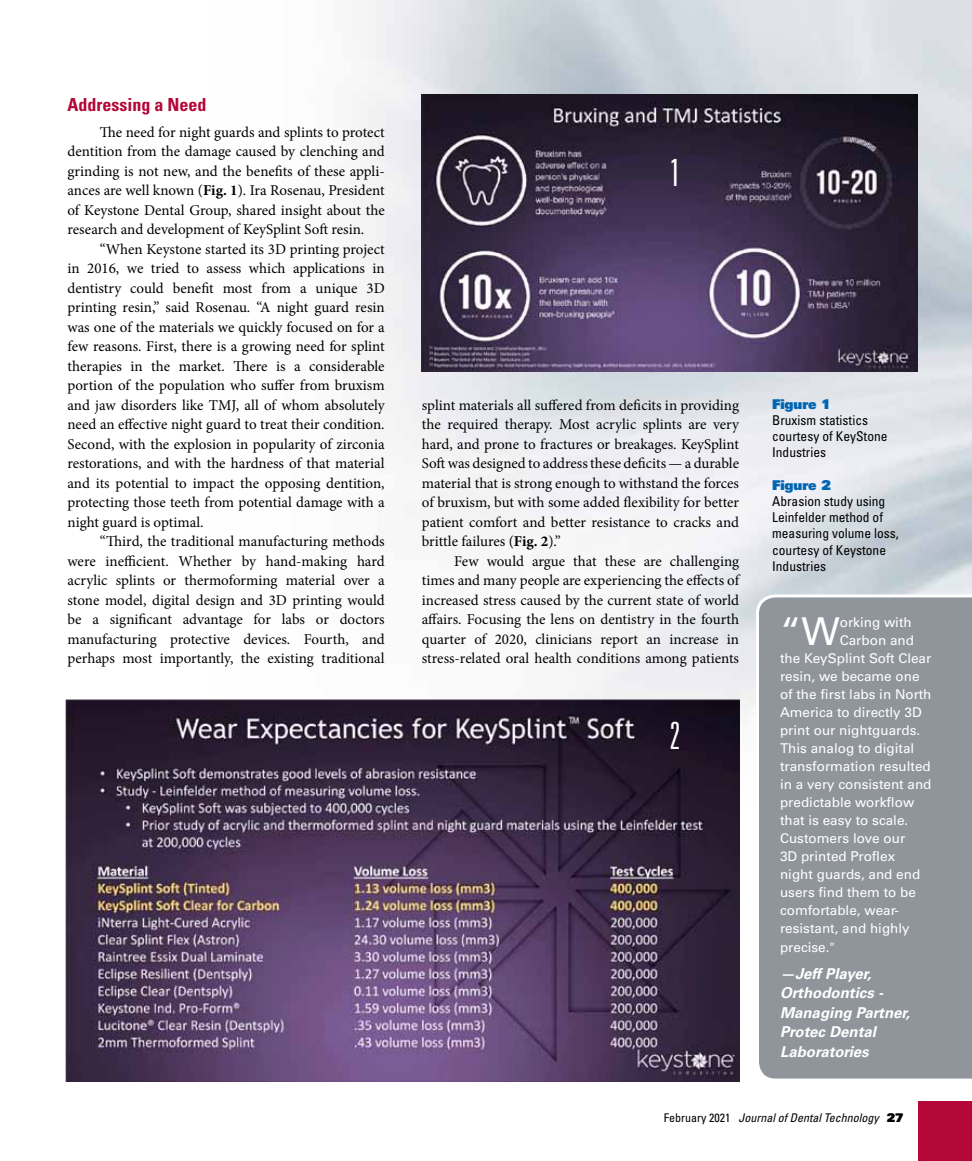
<style>
.page{position:relative;width:972px;height:1161px;background:#fff}
.page>*{position:absolute;margin:0;border:0;box-sizing:border-box;transform-origin:0 0}
.t1{font:38.4px "Univers LT Std";color:#fff}
.t2{font:300 ultra-condensed 37.5px "Univers LT Std";color:#fff}
.t3{font:700 condensed 18px "Univers LT Std";color:#b30838}
.t4{font:15px/19.5px "Minion Pro";letter-spacing:-.005em;color:#000;text-align:justify}
.t5{font:italic 700 15px/19.5px "Univers LT Std";color:#fff}
.t6{font:13.5px "Univers LT Std";color:#fff}
.t7{font:condensed 13.5px/16.2px "Univers LT Std";color:#000}
.t8{font:13.5px "Univers LT Std X Black";color:#0066b3}
.t9{font:italic condensed 12px "Univers LT Std";color:#000}
.s1{font-weight:700}
.s2{font-style:normal}
.s3{font-family:"Univers LT Std X Black";font-style:normal;font-stretch:normal}
</style>
<div class="page">
<img style="left:215px;top:0;width:757px;height:807px">
<div style="left:918px;top:1101px;width:54px;height:60px;background:#b30838"></div>
<img style="left:422px;top:94px;width:496px;height:278px">
<img style="left:66px;top:700px;width:673px;height:382px">
<div style="left:756px;top:594px;width:216px;height:485px;background:#8f959b"></div>
<p class="t3" style="left:68px;top:93px;width:140px">Addressing a Need</p>
<p class="t4" style="left:68px;top:122px;width:319px;text-indent:32px">The need for night guards and splints to protect dentition from the damage caused by clenching and grinding is not new, and the benefits of these appli&shy;ances are well known (<span class="s1">Fig. 1</span>). Ira Rosenau, President of Keystone Dental Group, shared insight about the research and development of KeySplint Soft resin.</p>
<p class="t4" style="left:68px;top:239px;width:319px;text-indent:32px">“When Keystone started its 3D printing project in 2016, we tried to assess which applications in dentistry could benefit most from a unique 3D printing resin,” said Rosenau. “A night guard resin was one of the materials we quickly focused on for a few reasons. First, there is a growing need for splint therapies in the market. There is a considerable portion of the population who suffer from bruxism and jaw disorders like TMJ, all of whom absolutely need an effective night guard to treat their condition.<br>Second, with the explosion in popularity of zirconia restorations, and with the hardness of that material and its potential to impact the opposing dentition, protecting those teeth from potential damage with a night guard is optimal.</p>
<p class="t4" style="left:68px;top:532px;width:319px;text-indent:32px">“Third, the traditional manufacturing methods were inefficient. Whether by hand-making hard acrylic splints or thermoforming material over a stone model, digital design and 3D printing would be a significant advantage for labs or doctors manufacturing protective devices. Fourth, and perhaps most importantly, the existing traditional</p>
<h2 class="t2" style="left:670px;top:153px;width:12px">1</h2>
<p class="t4" style="left:422px;top:395px;width:319px">splint materials all suffered from deficits in providing the required therapy. Most acrylic splints are very hard, and prone to fractures or breakages. KeySplint Soft was designed to address these deficits — a durable material that is strong enough to withstand the forces of bruxism, but with some added flexibility for better patient comfort and better resistance to cracks and brittle failures (<span class="s1">Fig. 2</span>).”</p>
<p class="t4" style="left:422px;top:551px;width:319px;text-indent:32px">Few would argue that these are challenging times and many people are experiencing the effects of increased stress caused by the current state of world affairs. Focusing the lens on dentistry in the fourth quarter of 2020, clinicians report an increase in stress-related oral health conditions among patients</p>
<h2 class="t2" style="left:670px;top:717px;width:12px">2</h2>
<p class="t8" style="left:772px;top:395px;width:60px">Figure 1</p>
<p class="t7" style="left:772px;top:412px;width:117px">Bruxism statistics courtesy of KeyStone<br>Industries</p>
<p class="t8" style="left:772px;top:476px;width:60px">Figure 2</p>
<p class="t7" style="left:772px;top:493px;width:128px">Abrasion study using<br>Leinfelder method of measuring volume loss, courtesy of Keystone<br>Industries</p>
<h1 class="t1" style="left:780px;top:608px;width:61px">“W</h1>
<p class="t6" style="left:840px;top:614px;width:73px">orking with</p>
<p class="t6" style="left:840px;top:632px;width:76px">Carbon and</p>
<p class="t6" style="left:780px;top:650px;width:153px">the KeySplint Soft Clear</p>
<p class="t6" style="left:780px;top:668px;width:141px">resin, we became one</p>
<p class="t6" style="left:780px;top:686px;width:153px">of the first labs in North</p>
<p class="t6" style="left:780px;top:704px;width:143px">America to directly 3D</p>
<p class="t6" style="left:780px;top:722px;width:142px">print our nightguards.</p>
<p class="t6" style="left:780px;top:740px;width:136px">This analog to digital</p>
<p class="t6" style="left:780px;top:758px;width:152px">transformation resulted</p>
<p class="t6" style="left:780px;top:776px;width:153px">in a very consistent and</p>
<p class="t6" style="left:780px;top:794px;width:136px">predictable workflow</p>
<p class="t6" style="left:780px;top:812px;width:130px">that is easy to scale.</p>
<p class="t6" style="left:780px;top:830px;width:127px">Customers love our</p>
<p class="t6" style="left:780px;top:848px;width:117px">3D printed Proflex</p>
<p class="t6" style="left:780px;top:866px;width:142px">night guards, and end</p>
<p class="t6" style="left:780px;top:884px;width:138px">users find them to be</p>
<p class="t6" style="left:780px;top:902px;width:121px">comfortable, wear-</p>
<p class="t6" style="left:780px;top:920px;width:131px">resistant, and highly</p>
<p class="t6" style="left:780px;top:939px;width:56px">precise."</p>
<p class="t5" style="left:780px;top:964px;width:132px">—Jeff Player,<br>Orthodontics -<br>Managing Partner,<br>Protec Dental<br>Laboratories</p>
<p class="t9" style="left:664px;top:1111px;width:241px"><span class="s2">February 2021</span> Journal of Dental Technology <span class="s3">27</span></p>
</div>
